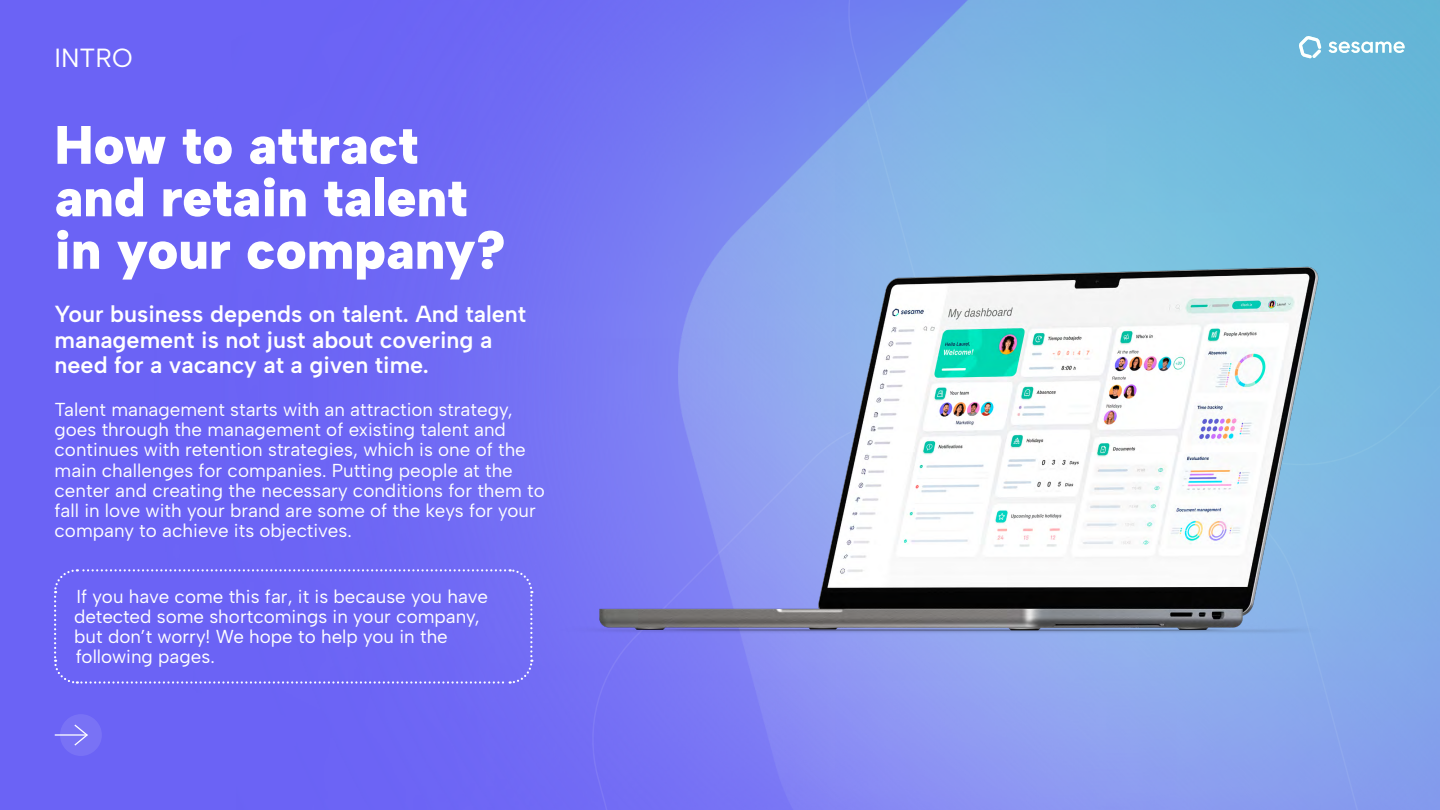
<style>
.page{position:relative;width:1440px;height:810px;background:#6b63f5}
.page>*{position:absolute;margin:0;border:0;box-sizing:border-box;transform-origin:0 0}
.t1{font:900 54px/52.5px "Albert Sans";color:#fff}
.t2{font:26.25px "Albert Sans";color:#fff}
.t3{font:600 23.25px/25.5px "Albert Sans";color:#fff}
.t4{font:18.75px/20.2px "Albert Sans";color:#fff}
</style>
<div class="page">
<div style="left:459px;top:0;width:219px;height:666px;background:#726ff4"></div>
<div style="left:586px;top:735px;width:92px;height:75px;background:#746ff5"></div>
<hr style="left:55px;top:734px;width:32px;height:2px;background:#fff">
<svg style="left:60px;top:714px;width:42px;height:42px"></svg>
<svg style="left:54px;top:568px;width:480px;height:116px"></svg>
<img style="left:678px;top:0;width:762px;height:810px">
<img style="left:547px;top:176px;width:839px;height:559px">
<svg style="left:1329px;top:41px;width:76px;height:12px"></svg>
<svg style="left:1299px;top:36px;width:22px;height:22px"></svg>
<h2 class="t2" style="left:55px;top:41px;width:79px">INTRO</h2>
<h1 class="t1" style="left:55px;top:119px;width:453px">How to attract and retain talent in your company?</h1>
<p class="t3" style="left:55px;top:301px;width:473px">Your business depends on talent. And talent management is not just about covering a need for a vacancy at a given time.</p>
<p class="t4" style="left:55px;top:399px;width:492px">Talent management starts with an attraction strategy, goes through the management of existing talent and continues with retention strategies, which is one of the main challenges for companies. Putting people at the center and creating the necessary conditions for them to fall in love with your brand are some of the keys for your company to achieve its objectives.</p>
<p class="t4" style="left:74px;top:586px;width:415px">If you have come this far, it is because you have detected some shortcomings in your company, but don’t worry! We hope to help you in the following pages.</p>
</div>
